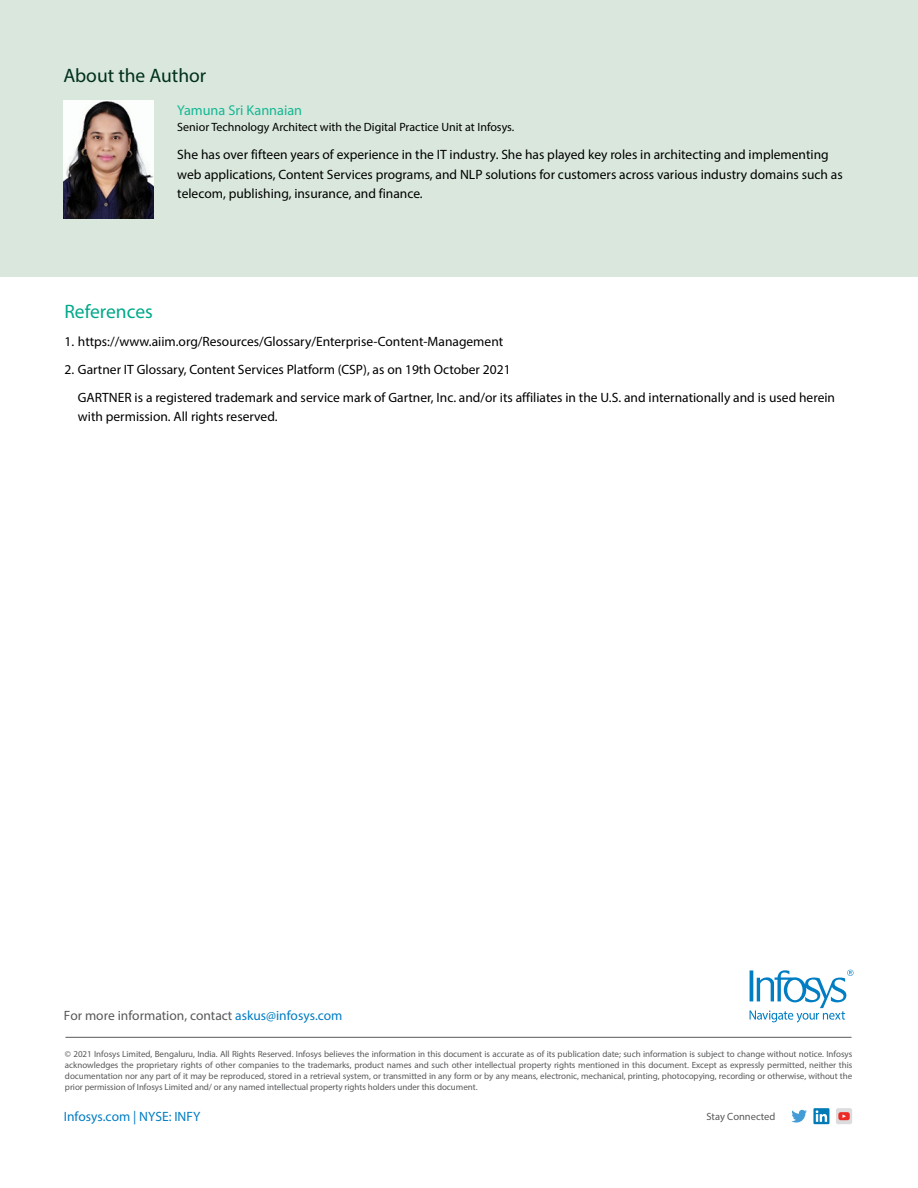
<style>
.page{position:relative;width:918px;height:1188px;background:#fff}
.page>*{position:absolute;margin:0;border:0;box-sizing:border-box;transform-origin:0 0}
.t1{font:19.5px "Myriad Pro";color:#00301d}
.t2{font:19.5px "Myriad Pro";color:#00a98a}
.t3{font:14.25px "Myriad Pro";color:#14b795}
.t4{font:13.5px/19.5px "Myriad Pro";color:#000}
.t5{font:13.5px "Myriad Pro";color:#58595b}
.t6{font:13.5px "Myriad Pro";color:#007dc3}
.t7{font:12px "Myriad Pro";color:#000}
.t8{font:10.5px "Myriad Pro";color:#58595b}
.t9{font:9px/10.8px "Myriad Pro";letter-spacing:-.005em;color:#58595b;text-align:justify}
.s1{color:#007dc3}
</style>
<div class="page">
<svg style="left:791px;top:1110px;width:16px;height:13px"></svg>
<svg style="left:813px;top:1108px;width:16px;height:16px"></svg>
<svg style="left:816px;top:1110px;width:11px;height:12px"></svg>
<div style="left:836px;top:1108px;width:16px;height:16px;background:#dcdcdf;border-radius:2px"></div>
<svg style="left:838px;top:1112px;width:12px;height:8px"></svg>
<svg style="left:750px;top:970px;width:104px;height:53px"></svg>
<hr style="left:65px;top:1037px;width:787px;height:1px;background:#58595b">
<div style="left:0;top:0;width:918px;height:276px;background:#d9e7dc"></div>
<img style="left:64px;top:100px;width:89px;height:119px">
<h1 class="t1" style="left:63px;top:63px;width:144px">About the Author</h1>
<h2 class="t3" style="left:177px;top:101px;width:126px">Yamuna Sri Kannaian</h2>
<h3 class="t7" style="left:177px;top:120px;width:339px">Senior Technology Architect with the Digital Practice Unit at Infosys.</h3>
<p class="t4" style="left:177px;top:145px;width:667px">She has over fifteen years of experience in the IT industry. She has played key roles in architecting and implementing web applications, Content Services programs, and NLP solutions for customers across various industry domains such as telecom, publishing, insurance, and finance.</p>
<h1 class="t2" style="left:64px;top:299px;width:90px">References</h1>
<h3 class="t4" style="left:64px;top:331px;width:440px">1. https://www.aiim.org/Resources/Glossary/Enterprise-Content-Management</h3>
<h3 class="t4" style="left:78px;top:355px;width:759px;line-height:28px;text-indent:-14px">2. Gartner IT Glossary, Content Services Platform (CSP), as on 19th October 2021<br>GARTNER is a registered trademark and service mark of Gartner, Inc. and/or its affiliates in the U.S. and internationally and is used herein</h3>
<h3 class="t4" style="left:78px;top:407px;width:201px">with permission. All rights reserved.</h3>
<h3 class="t5" style="left:64px;top:1007px;width:280px">For more information, contact <span class="s1">askus@infosys.com</span></h3>
<p class="t9" style="left:65px;top:1049px;width:789px">© 2021 Infosys Limited, Bengaluru, India. All Rights Reserved. Infosys believes the information in this document is accurate as of its publication date; such information is subject to change without notice. Infosys acknowledges the proprietary rights of other companies to the trademarks, product names and such other intellectual property rights mentioned in this document. Except as expressly permitted, neither this documentation nor any part of it may be reproduced, stored in a retrieval system, or transmitted in any form or by any means, electronic, mechanical, printing, photocopying, recording or otherwise, without the prior permission of Infosys Limited and/ or any named intellectual property rights holders under this document.</p>
<h3 class="t6" style="left:64px;top:1108px;width:138px">Infosys.com | NYSE: INFY</h3>
<p class="t8" style="left:706px;top:1110px;width:70px">Stay Connected</p>
</div>
